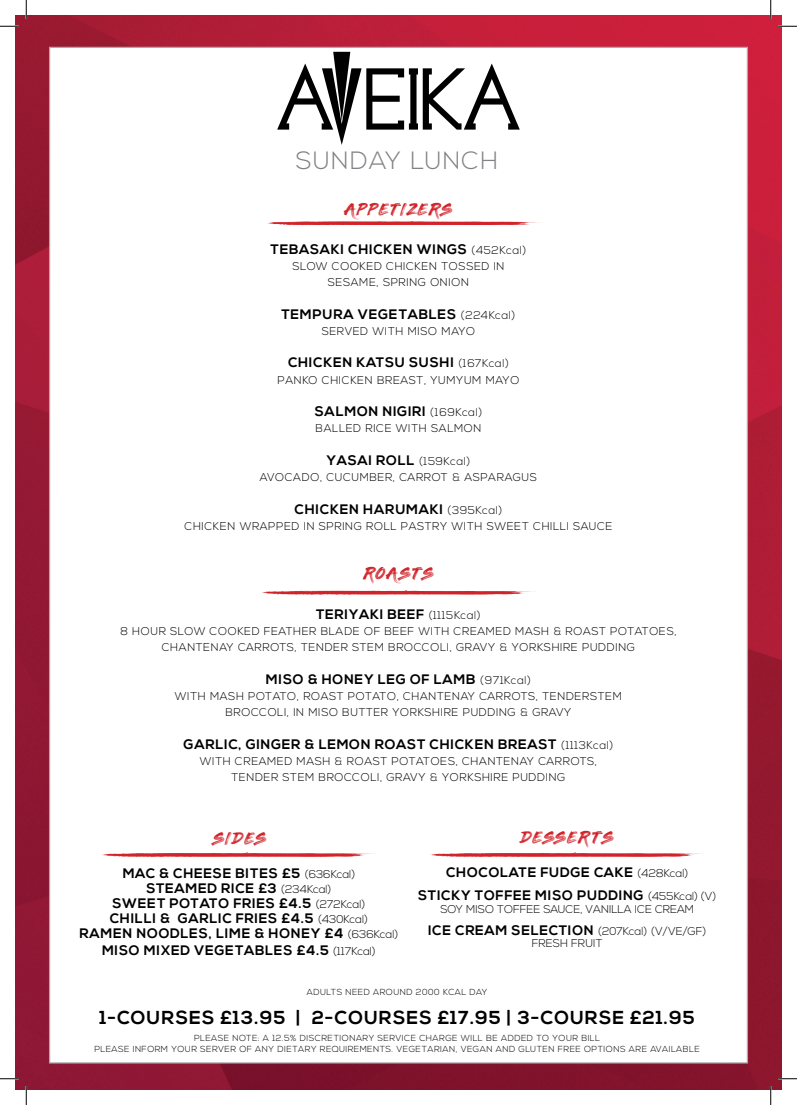
<style>
.page{position:relative;width:797px;height:1105px;background:#fff}
.page>*{position:absolute;margin:0;border:0;box-sizing:border-box;transform-origin:0 0}
.t1{font:300 25px "Nexa";letter-spacing:.05em;color:#808285}
.t2{font:700 18.75px "Nexa";letter-spacing:.05em;color:#000}
.t3{font:17.5px "Painting With Chocolate";letter-spacing:.05em;color:#d1232a}
.t4{font:700 13.75px/15px "Nexa";letter-spacing:.05em;color:#000;text-align:center}
.t5{font:300 11.25px/16.2px "Nexa";letter-spacing:.05em;color:#000;text-align:center}
.t6{font:300 11.25px/22.1px "Nexa";color:#040503;text-align:center}
.t7{font:300 8.75px/10.5px "Nexa";letter-spacing:.05em;color:#000;text-align:center}
.s1{font-weight:300;font-size:11.25px}
.s2{font-weight:300;font-size:11.25px;color:#040503}
.s3{font-weight:700;font-size:13.75px;color:#000}
</style>
<div class="page">
<img style="left:16px;top:16px;width:765px;height:1073px">
<div style="left:49px;top:47px;width:699px;height:1016px;background:#fff;border:1px solid #aaabaf"></div>
<svg style="left:267px;top:221px;width:273px;height:4px"></svg>
<svg style="left:102px;top:853px;width:272px;height:4px"></svg>
<svg style="left:430px;top:853px;width:273px;height:4px"></svg>
<svg style="left:261px;top:591px;width:274px;height:4px"></svg>
<svg style="left:277px;top:52px;width:243px;height:93px"></svg>
<svg style="left:0;top:25px;width:19px;height:2px"></svg>
<svg style="left:778px;top:25px;width:19px;height:2px"></svg>
<svg style="left:0;top:1078px;width:19px;height:1px"></svg>
<svg style="left:778px;top:1078px;width:19px;height:1px"></svg>
<svg style="left:25px;top:0;width:2px;height:19px"></svg>
<svg style="left:25px;top:1086px;width:2px;height:19px"></svg>
<svg style="left:770px;top:0;width:1px;height:19px"></svg>
<svg style="left:770px;top:1086px;width:1px;height:19px"></svg>
<h1 class="t1" style="left:296px;top:146px;width:204px">SUNDAY LUNCH</h1>
<h3 class="t3" style="left:344px;top:198px;width:110px">APPETIZERS</h3>
<p class="t4" style="left:270px;top:242px;width:257px">TEBASAKI CHICKEN WINGS <span class="s1">(452Kcal)</span></p>
<p class="t5" style="left:292px;top:258px;width:213px">SLOW COOKED CHICKEN TOSSED IN<br>SESAME, SPRING ONION</p>
<p class="t4" style="left:281px;top:307px;width:235px">TEMPURA VEGETABLES <span class="s1">(224Kcal)</span></p>
<p class="t5" style="left:322px;top:323px;width:155px">SERVED WITH MISO MAYO</p>
<p class="t4" style="left:288px;top:356px;width:222px">CHICKEN KATSU SUSHI <span class="s1">(167Kcal)</span></p>
<p class="t5" style="left:277px;top:372px;width:243px">PANKO CHICKEN BREAST, YUMYUM MAYO</p>
<p class="t4" style="left:315px;top:404px;width:169px">SALMON NIGIRI <span class="s1">(169Kcal)</span></p>
<p class="t5" style="left:315px;top:421px;width:167px">BALLED RICE WITH SALMON</p>
<p class="t4" style="left:326px;top:453px;width:145px">YASAI ROLL <span class="s1">(159Kcal)</span></p>
<p class="t5" style="left:260px;top:470px;width:278px">AVOCADO, CUCUMBER, CARROT &amp; ASPARAGUS</p>
<p class="t4" style="left:295px;top:502px;width:209px">CHICKEN HARUMAKI <span class="s1">(395Kcal)</span></p>
<p class="t5" style="left:184px;top:518px;width:429px">CHICKEN WRAPPED IN SPRING ROLL PASTRY WITH SWEET CHILLI SAUCE</p>
<h3 class="t3" style="left:363px;top:563px;width:72px">ROASTS</h3>
<p class="t4" style="left:316px;top:607px;width:166px">TERIYAKI BEEF <span class="s1">(1115Kcal)</span></p>
<p class="t5" style="left:120px;top:623px;width:557px">8 HOUR SLOW COOKED FEATHER BLADE OF BEEF WITH CREAMED MASH &amp; ROAST POTATOES,<br>CHANTENAY CARROTS, TENDER STEM BROCCOLI, GRAVY &amp; YORKSHIRE PUDDING</p>
<p class="t4" style="left:266px;top:672px;width:267px">MISO &amp; HONEY LEG OF LAMB <span class="s1">(971Kcal)</span></p>
<p class="t5" style="left:175px;top:688px;width:448px">WITH MASH POTATO, ROAST POTATO, CHANTENAY CARROTS, TENDERSTEM<br>BROCCOLI, IN MISO BUTTER YORKSHIRE PUDDING &amp; GRAVY</p>
<p class="t4" style="left:184px;top:737px;width:431px">GARLIC, GINGER &amp; LEMON ROAST CHICKEN BREAST <span class="s1">(1113Kcal)</span></p>
<p class="t5" style="left:200px;top:753px;width:399px">WITH CREAMED MASH &amp; ROAST POTATOES, CHANTENAY CARROTS,<br>TENDER STEM BROCCOLI, GRAVY &amp; YORKSHIRE PUDDING</p>
<h3 class="t3" style="left:211px;top:827px;width:57px">SIDES</h3>
<p class="t4" style="left:79px;top:866px;width:320px">MAC &amp; CHEESE BITES £5 <span class="s1">(636Kcal)<br></span>STEAMED RICE £3 <span class="s1">(234Kcal)<br></span>SWEET POTATO FRIES £4.5 <span class="s1">(272Kcal)<br></span>CHILLI &amp; GARLIC FRIES £4.5 <span class="s1">(430Kcal)<br></span>RAMEN NOODLES, LIME &amp; HONEY £4 <span class="s1">(636Kcal)</span></p>
<p class="t4" style="left:102px;top:943px;width:275px">MISO MIXED VEGETABLES £4.5 <span class="s1">(117Kcal)</span></p>
<h3 class="t3" style="left:520px;top:827px;width:95px">DESSERTS</h3>
<p class="t4" style="left:418px;top:862px;width:300px;line-height:22.1px">CHOCOLATE FUDGE CAKE <span class="s1">(428Kcal)<br></span>STICKY TOFFEE MISO PUDDING <span class="s1">(455Kcal)</span> <span class="s2">(V)</span></p>
<p class="t6" style="left:428px;top:899px;width:280px">SOY MISO TOFFEE SAUCE, VANILLA ICE CREAM<br><span class="s3">ICE CREAM SELECTION</span> (207Kcal) (V/VE/GF)</p>
<p class="t6" style="left:532px;top:932px;width:72px">FRESH FRUIT</p>
<p class="t7" style="left:307px;top:987px;width:182px">ADULTS NEED AROUND 2000 KCAL DAY</p>
<h2 class="t2" style="left:100px;top:1006px;width:596px">1-COURSES £13.95 | 2-COURSES £17.95 | 3-COURSE £21.95</h2>
<p class="t7" style="left:94px;top:1033px;width:607px">PLEASE NOTE: A 12.5% DISCRETIONARY SERVICE CHARGE WILL BE ADDED TO YOUR BILL<br>PLEASE INFORM YOUR SERVER OF ANY DIETARY REQUIREMENTS. VEGETARIAN, VEGAN AND GLUTEN FREE OPTIONS ARE AVAILABLE</p>
</div>
